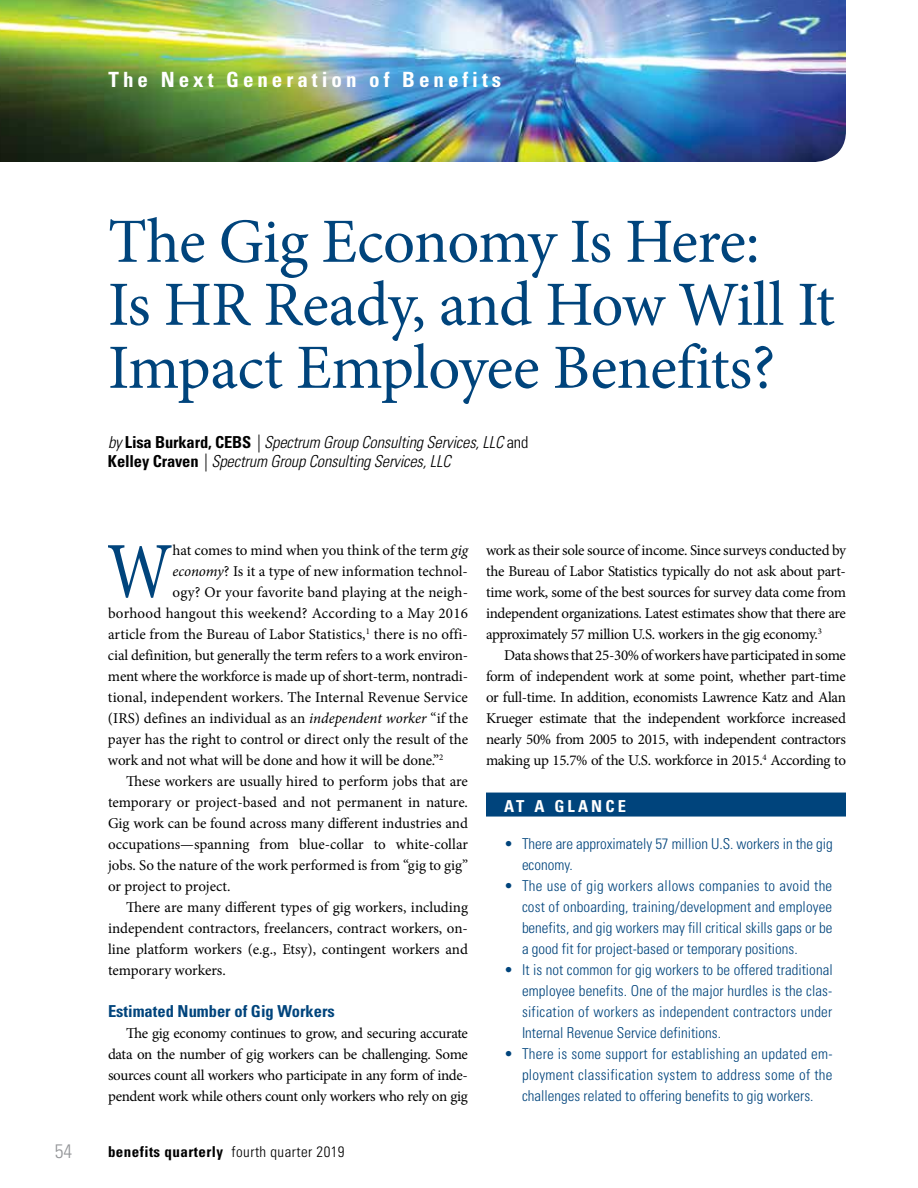
<style>
.page{position:relative;width:918px;height:1188px;background:#fff}
.page>*{position:absolute;margin:0;border:0;box-sizing:border-box;transform-origin:0 0}
.t1{font:79.65px "Minion Pro";color:#00447c;scale:.85 1}
.t2{font:63px/63px "Minion Pro";letter-spacing:-.015em;color:#00447c}
.t3{font:700 condensed 21px "Univers LT Std";letter-spacing:.19em;color:#fff}
.t4{font:300 condensed 19.5px "Univers LT Std";color:#939598}
.t5{font:italic 300 condensed 16.5px/19.5px "Univers LT Std";letter-spacing:-.01em;color:#000}
.t6{font:700 condensed 16.5px "Univers LT Std";color:#00447c}
.t7{font:700 condensed 16.5px "Univers LT Std";letter-spacing:.19em;color:#fff}
.t8{font:15px/21px "Minion Pro";letter-spacing:-.005em;color:#000;text-align:justify}
.t9{font:300 condensed 15px/21px "Univers LT Std";color:#00447c;text-align:justify}
.t10{font:700 condensed 15px "Univers LT Std";letter-spacing:.03em;color:#000}
.s1{font-weight:700;font-style:normal}
.s2{font-style:normal}
.s3{font-style:italic}
.s4{font-weight:300}
</style>
<div class="page">
<img style="left:0;top:0;width:846px;height:162px">
<div style="left:486px;top:793px;width:360px;height:24px;background:#00447c"></div>
<h3 class="t3" style="left:109px;top:67px;width:394px">The Next Generation of Benefits</h3>
<h2 class="t2" style="left:108px;top:210px;width:728px">The Gig Economy Is Here:<br>Is HR Ready, and How Will It<br>Impact Employee Benefits?</h2>
<p class="t5" style="left:108px;top:432px;width:422px">by <span class="s1">Lisa Burkard, CEBS</span> | Spectrum Group Consulting Services, LLC <span class="s2">and<br></span><span class="s1">Kelley Craven</span> | Spectrum Group Consulting Services, LLC</p>
<h1 class="t1" style="left:107px;top:518px;width:79px">W</h1>
<p class="t8" style="left:173px;top:540px;width:297px">hat comes to mind when you think of the term <span class="s3">gig</span></p>
<p class="t8" style="left:173px;top:561px;width:297px"><span class="s3">economy</span>? Is it a type of new information technol-</p>
<p class="t8" style="left:173px;top:582px;width:297px">ogy? Or your favorite band playing at the neigh-</p>
<p class="t8" style="left:108px;top:603px;width:362px">borhood hangout this weekend? According to a May 2016</p>
<p class="t8" style="left:108px;top:624px;width:361px">article from the Bureau of Labor Statistics,<sup>1</sup> there is no offi-</p>
<p class="t8" style="left:108px;top:645px;width:362px">cial definition<span class="s3">,</span> but generally the term refers to a work environ-</p>
<p class="t8" style="left:108px;top:666px;width:362px">ment where the workforce is made up of short-term, nontradi-</p>
<p class="t8" style="left:108px;top:687px;width:361px">tional, independent workers. The Internal Revenue Service</p>
<p class="t8" style="left:108px;top:708px;width:362px">(IRS) defines an individual as an <span class="s3">independent worker</span> “if the</p>
<p class="t8" style="left:108px;top:729px;width:362px">payer has the right to control or direct only the result of the</p>
<p class="t8" style="left:108px;top:750px;width:337px">work and not what will be done and how it will be done.”<sup>2</sup></p>
<p class="t8" style="left:126px;top:771px;width:343px">These workers are usually hired to perform jobs that are</p>
<p class="t8" style="left:108px;top:792px;width:362px">temporary or project-based and not permanent in nature.</p>
<p class="t8" style="left:108px;top:813px;width:361px">Gig work can be found across many different industries and</p>
<p class="t8" style="left:108px;top:834px;width:362px">occupations—spanning from blue-collar to white-collar</p>
<p class="t8" style="left:108px;top:855px;width:362px">jobs. So the nature of the work performed is from “gig to gig”</p>
<p class="t8" style="left:108px;top:876px;width:124px">or project to project.</p>
<p class="t8" style="left:126px;top:897px;width:344px">There are many different types of gig workers, including</p>
<p class="t8" style="left:108px;top:918px;width:362px">independent contractors, freelancers, contract workers, on-</p>
<p class="t8" style="left:108px;top:939px;width:362px">line platform workers (e.g., Etsy), contingent workers and</p>
<p class="t8" style="left:108px;top:960px;width:119px">temporary workers.</p>
<p class="t6" style="left:108px;top:1001px;width:228px">Estimated Number of Gig Workers</p>
<p class="t8" style="left:108px;top:1023px;width:362px;text-indent:18px">The gig economy continues to grow, and securing accurate data on the number of gig workers can be challenging. Some sources count all workers who participate in any form of inde&shy;pendent work while others count only workers who rely on gig</p>
<h3 class="t4" style="left:55px;top:1139px;width:19px">54</h3>
<p class="t10" style="left:108px;top:1143px;width:238px">benefits quarterly <span class="s4">fourth quarter 2019</span></p>
<p class="t8" style="left:486px;top:540px;width:362px">work as their sole source of income. Since surveys conducted by the Bureau of Labor Statistics typically do not ask about part&shy;time work, some of the best sources for survey data come from independent organizations. Latest estimates show that there are approximately 57 million U.S. workers in the gig economy.<sup>3</sup></p>
<p class="t8" style="left:486px;top:645px;width:362px;text-indent:18px">Data shows that 25-30% of workers have participated in some form of independent work at some point, whether part-time or full-time. In addition, economists Lawrence Katz and Alan Krueger estimate that the independent workforce increased nearly 50% from 2005 to 2015, with independent contractors making up 15.7% of the U.S. workforce in 2015.<sup>4</sup> According to</p>
<p class="t7" style="left:504px;top:796px;width:124px">AT A GLANCE</p>
<p class="t9" style="left:522px;top:833px;width:312px;text-indent:-18px">• There are approximately 57 million U.S. workers in the gig economy.</p>
<p class="t9" style="left:522px;top:875px;width:312px;text-indent:-18px">• The use of gig workers allows companies to avoid the cost of onboarding, training/development and employee benefits, and gig workers may fill critical skills gaps or be a good fit for project-based or temporary positions.</p>
<p class="t9" style="left:522px;top:959px;width:312px;text-indent:-18px">• It is not common for gig workers to be offered traditional employee benefits. One of the major hurdles is the clas&shy;sification of workers as independent contractors under Internal Revenue Service definitions.</p>
<p class="t9" style="left:522px;top:1043px;width:312px;text-indent:-18px">• There is some support for establishing an updated em&shy;ployment classification system to address some of the challenges related to offering benefits to gig workers.</p>
</div>
